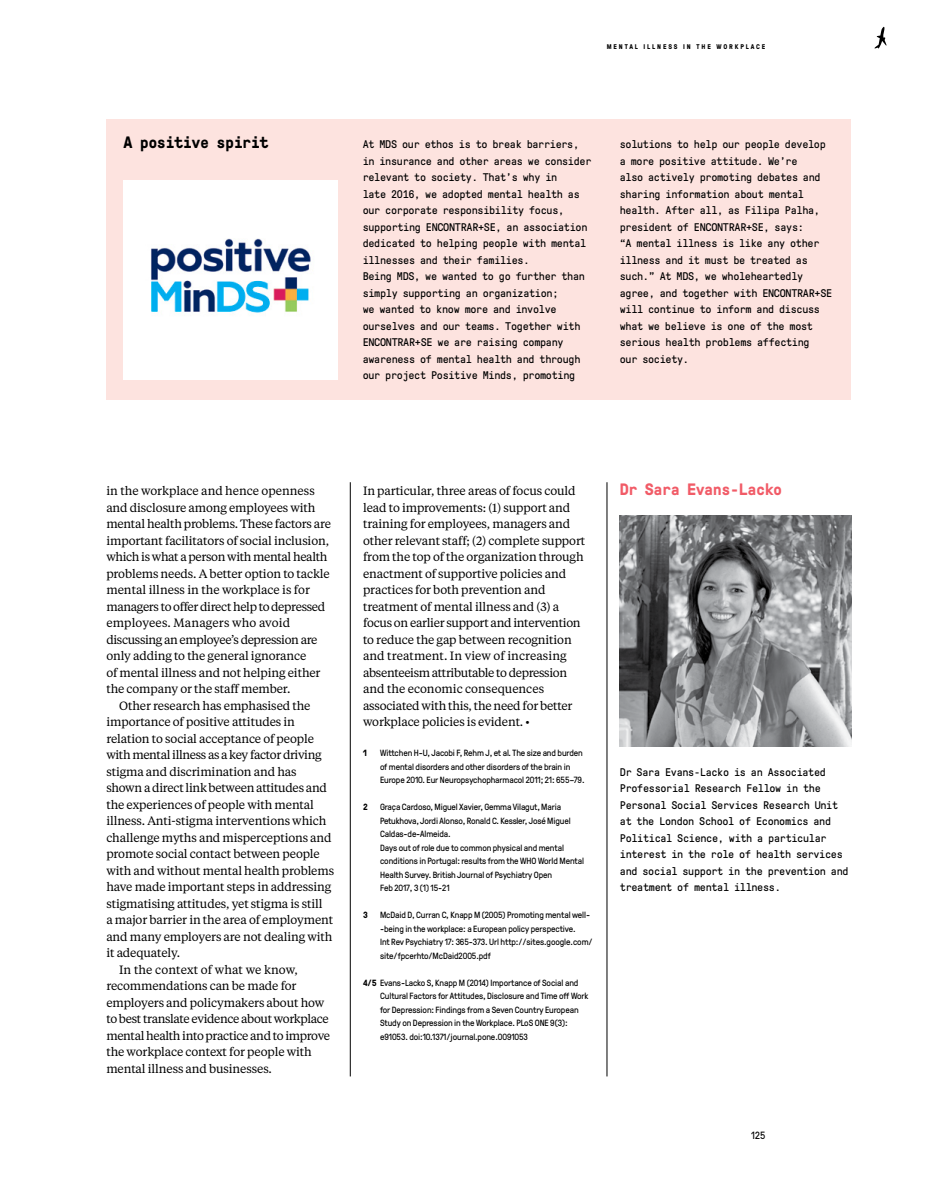
<style>
.page{position:relative;width:936px;height:1191px;background:#fff}
.page>*{position:absolute;margin:0;border:0;box-sizing:border-box;transform-origin:0 0}
.t1{font:700 16.5px "GT Pressura Mono";letter-spacing:-.03em;color:#f15b67}
.t2{font:700 16.5px "GT Pressura Mono";letter-spacing:-.03em;color:#000}
.t3{font:12px/16.5px "Tiempos Text";letter-spacing:-.01em;color:#000}
.t4{font:12px "Tiempos Text";letter-spacing:-.03em;color:#000}
.t5{font:12px "Tiempos Text";letter-spacing:.01em;color:#000}
.t6{font:11.1px/16.5px "GT Pressura Mono";letter-spacing:-.03em;color:#000}
.t7{font:10.5px "GT Pressura";color:#000}
.t8{font:9px/13.5px "GT Pressura";letter-spacing:-.01em;color:#000}
.t9{font:700 9px "GT Pressura";color:#000}
.t10{font:700 6.9px "GT Pressura";letter-spacing:.27em;color:#000}
.s1{font-weight:700}
</style>
<div class="page">
<img style="left:619px;top:515px;width:232px;height:231px">
<hr style="left:350px;top:482px;width:1px;height:594px;background:#000">
<hr style="left:606px;top:482px;width:1px;height:594px;background:#000">
<div style="left:106px;top:119px;width:745px;height:281px;background:#fde3df"></div>
<img style="left:123px;top:180px;width:214px;height:199px">
<svg style="left:874px;top:27px;width:12px;height:22px"></svg>
<p class="t10" style="left:606px;top:42px;width:160px">MENTAL ILLNESS IN THE WORKPLACE</p>
<h1 class="t2" style="left:123px;top:134px;width:147px">A positive spirit</h1>
<p class="t6" style="left:619px;top:136px;width:214px">solutions to help our people develop a more positive attitude. We’re<br>also actively promoting debates and sharing information about mental health. After all, as Filipa Palha, president of ENCONTRAR+SE, says:<br>“A mental illness is like any other illness and it must be treated as such.” At MDS, we wholeheartedly agree, and together with ENCONTRAR+SE will continue to inform and discuss what we believe is one of the most serious health problems affecting<br>our society.</p>
<p class="t6" style="left:362px;top:136px;width:230px">At MDS our ethos is to break barriers, in insurance and other areas we consider relevant to society. That’s why in<br>late 2016, we adopted mental health as our corporate responsibility focus, supporting ENCONTRAR+SE, an association dedicated to helping people with mental illnesses and their families.<br>Being MDS, we wanted to go further than simply supporting an organization;<br>we wanted to know more and involve ourselves and our teams. Together with ENCONTRAR+SE we are raising company awareness of mental health and through our project Positive Minds, promoting</p>
<p class="t3" style="left:106px;top:482px;width:210px">in the workplace and hence openness</p>
<p class="t3" style="left:106px;top:498px;width:211px">and disclosure among employees with</p>
<p class="t3" style="left:106px;top:515px;width:226px">mental health problems. These factors are</p>
<p class="t3" style="left:106px;top:531px;width:224px">important facilitators of social inclusion,</p>
<p class="t4" style="left:106px;top:548px;width:222px">which is what a person with mental health</p>
<p class="t3" style="left:106px;top:564px;width:225px">problems needs. A better option to tackle</p>
<p class="t3" style="left:106px;top:581px;width:205px">mental illness in the workplace is for</p>
<p class="t4" style="left:106px;top:598px;width:220px">managers to offer direct help to depressed</p>
<p class="t5" style="left:106px;top:614px;width:185px">employees. Managers who avoid</p>
<p class="t4" style="left:106px;top:631px;width:213px">discussing an employee’s depression are</p>
<p class="t3" style="left:106px;top:647px;width:201px">only adding to the general ignorance</p>
<p class="t3" style="left:106px;top:663px;width:216px">of mental illness and not helping either</p>
<p class="t3" style="left:106px;top:680px;width:186px">the company or the staff member.</p>
<p class="t3" style="left:119px;top:696px;width:193px">Other research has emphasised the</p>
<p class="t3" style="left:106px;top:713px;width:190px">importance of positive attitudes in</p>
<p class="t3" style="left:106px;top:729px;width:209px">relation to social acceptance of people</p>
<p class="t4" style="left:106px;top:746px;width:217px">with mental illness as a key factor driving</p>
<p class="t3" style="left:106px;top:762px;width:192px">stigma and discrimination and has</p>
<p class="t3" style="left:106px;top:779px;width:222px">shown a direct link between attitudes and</p>
<p class="t3" style="left:106px;top:795px;width:209px">the experiences of people with mental</p>
<p class="t3" style="left:106px;top:812px;width:221px">illness. Anti‑stigma interventions which</p>
<p class="t3" style="left:106px;top:828px;width:227px">challenge myths and misperceptions and</p>
<p class="t3" style="left:106px;top:845px;width:215px">promote social contact between people</p>
<p class="t3" style="left:106px;top:861px;width:229px">with and without mental health problems</p>
<p class="t3" style="left:106px;top:878px;width:226px">have made important steps in addressing</p>
<p class="t3" style="left:106px;top:894px;width:218px">stigmatising attitudes, yet stigma is still</p>
<p class="t3" style="left:106px;top:911px;width:228px">a major barrier in the area of employment</p>
<p class="t3" style="left:106px;top:927px;width:228px">and many employers are not dealing with</p>
<p class="t3" style="left:106px;top:944px;width:75px">it adequately.</p>
<p class="t5" style="left:119px;top:961px;width:180px">In the context of what we know,</p>
<p class="t3" style="left:106px;top:977px;width:192px">recommendations can be made for</p>
<p class="t3" style="left:106px;top:993px;width:219px">employers and policymakers about how</p>
<p class="t4" style="left:106px;top:1010px;width:224px">to best translate evidence about workplace</p>
<p class="t4" style="left:106px;top:1027px;width:225px">mental health into practice and to improve</p>
<p class="t3" style="left:106px;top:1043px;width:207px">the workplace context for people with</p>
<p class="t3" style="left:106px;top:1059px;width:167px">mental illness and businesses.</p>
<p class="t3" style="left:363px;top:482px;width:224px">In particular, three areas of focus could lead to improvements: (1) support and training for employees, managers and other relevant staff; (2) complete support from the top of the organization through enactment of supportive policies and practices for both prevention and treatment of mental illness and (3) a focus on earlier support and intervention to reduce the gap between recognition and treatment. In view of increasing absenteeism attributable to depression and the economic consequences associated with this, the need for better workplace policies is evident. •</p>
<p class="t9" style="left:363px;top:746px;width:5px">1</p>
<p class="t8" style="left:380px;top:745px;width:206px">Wittchen H-‑U, Jacobi F, Rehm J, et al. The size and burden of mental disorders and other disorders of the brain in<br>Europe 2010. Eur Neuropsychopharmacol 2011; 21: 655–79.</p>
<p class="t9" style="left:363px;top:800px;width:6px">2</p>
<p class="t8" style="left:380px;top:799px;width:205px">Graça Cardoso, Miguel Xavier, Gemma Vilagut, Maria Petukhova, Jordi Alonso, Ronald C. Kessler, José Miguel Caldas-‑de-‑Almeida.<br>Days out of role due to common physical and mental conditions in Portugal: results from the WHO World Mental Health Survey. British Journal of Psychiatry Open<br>Feb 2017, 3 (1) 15-‑21</p>
<p class="t9" style="left:363px;top:908px;width:6px">3</p>
<p class="t8" style="left:380px;top:907px;width:210px">McDaid D, Curran C, Knapp M (2005) Promoting mental well-</p>
<p class="t8" style="left:384px;top:921px;width:193px">being in the workplace: a European policy perspective.</p>
<p class="t8" style="left:380px;top:934px;width:214px">Int Rev Psychiatry 17: 365-‑373. Url http://sites.google.com/</p>
<p class="t8" style="left:380px;top:948px;width:112px">site/fpcerhto/McDaid2005.pdf</p>
<p class="t8" style="left:380px;top:975px;width:210px;text-indent:-17px"><span class="s1">4/5</span> Evans-‑ Lacko S, Knapp M (2014) Importance of Social and Cultural Factors for Attitudes, Disclosure and Time off Work for Depression: Findings from a Seven Country European Study on Depression in the Workplace. PLoS ONE 9(3): e91053. doi:10.1371/journal.pone.0091053</p>
<h1 class="t1" style="left:619px;top:480px;width:164px">Dr Sara Evans‑Lacko</h1>
<p class="t6" style="left:619px;top:763px;width:230px">Dr Sara Evans‑Lacko is an Associated Professorial Research Fellow in the Personal Social Services Research Unit at the London School of Economics and Political Science, with a particular interest in the role of health services and social support in the prevention and treatment of mental illness.</p>
<p class="t7" style="left:751px;top:1127px;width:16px">125</p>
</div>
